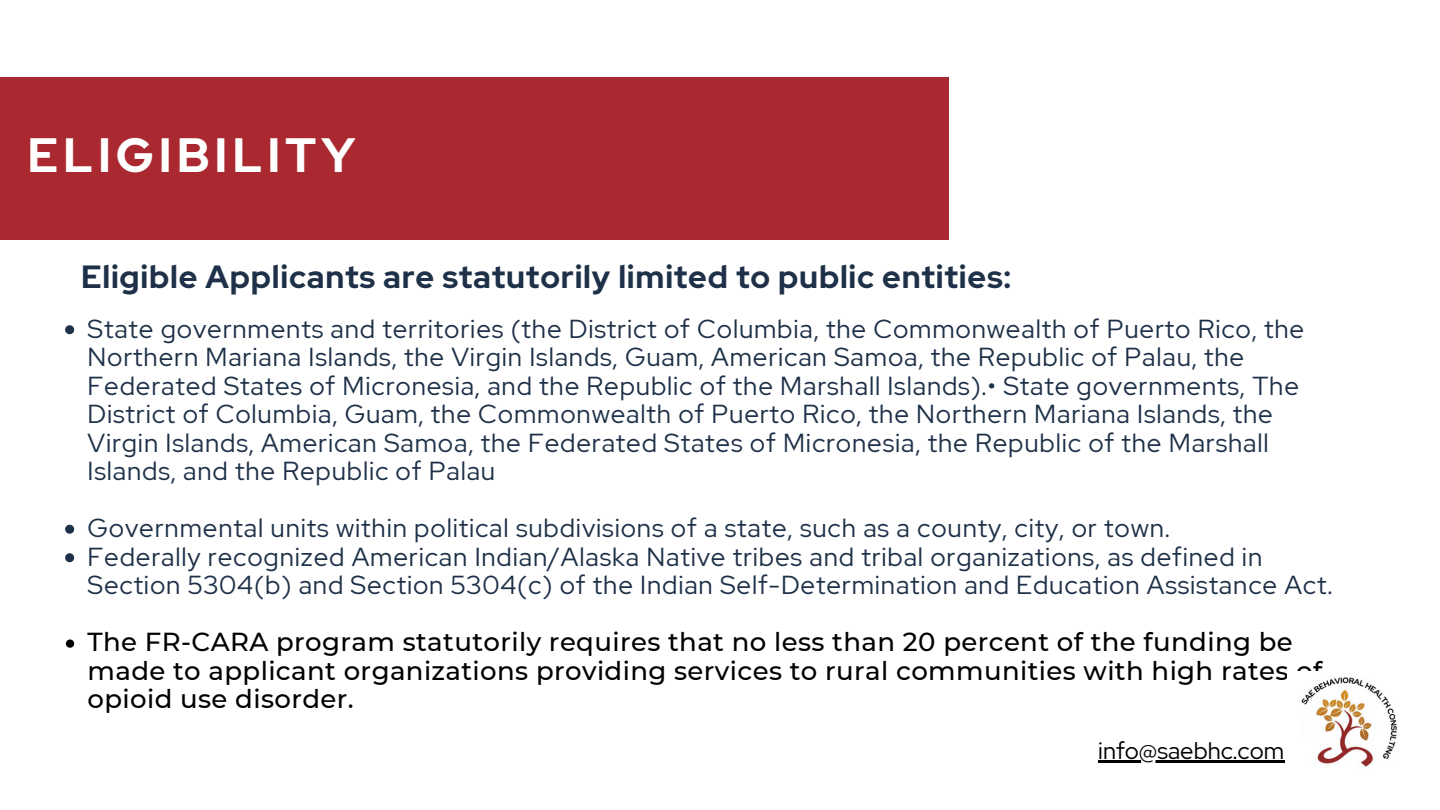
<style>
.page{position:relative;width:1440px;height:810px;background:#fff}
.page>*{position:absolute;margin:0;border:0;box-sizing:border-box;transform-origin:0 0}
.t1{font:700 48px "Red Hat Display";letter-spacing:.1em;color:#fff}
.t2{font:700 32px "Red Hat Display";letter-spacing:.025em;color:#1e3148}
.t3{font:26px/28.5px "Red Hat Display";letter-spacing:.03em;color:#1e3148}
.t4{font:500 26px/28.5px "Montserrat";letter-spacing:.015em;color:#000}
.t5{font:23.8px "Red Hat Display";color:#000}
</style>
<div class="page">
<div style="left:0;top:77px;width:948px;height:163px;background:#aa2930"></div>
<svg style="left:65px;top:325px;width:9px;height:9px"></svg>
<svg style="left:65px;top:525px;width:9px;height:9px"></svg>
<svg style="left:65px;top:553px;width:9px;height:9px"></svg>
<svg style="left:66px;top:639px;width:8px;height:9px"></svg>
<img style="left:1301px;top:677px;width:96px;height:90px">
<hr style="left:1098px;top:760px;width:186px;height:2px;background:#000">
<h1 class="t1" style="left:27px;top:123px;width:329px">ELIGIBILITY</h1>
<p class="t2" style="left:81px;top:255px;width:932px">Eligible Applicants are statutorily limited to public entities:</p>
<p class="t3" style="left:88px;top:314px;width:1218px">State governments and territories (the District of Columbia, the Commonwealth of Puerto Rico, the Northern Mariana Islands, the Virgin Islands, Guam, American Samoa, the Republic of Palau, the Federated States of Micronesia, and the Republic of the Marshall Islands).• State governments, The District of Columbia, Guam, the Commonwealth of Puerto Rico, the Northern Mariana Islands, the Virgin Islands, American Samoa, the Federated States of Micronesia, the Republic of the Marshall Islands, and the Republic of Palau</p>
<p class="t3" style="left:88px;top:514px;width:1246px">Governmental units within political subdivisions of a state, such as a county, city, or town.<br>Federally recognized American Indian/Alaska Native tribes and tribal organizations, as defined in<br>Section 5304(b) and Section 5304(c) of the Indian Self-Determination and Education Assistance Act.</p>
<p class="t4" style="left:88px;top:628px;width:1236px">The FR-CARA program statutorily requires that no less than 20 percent of the funding be made to applicant organizations providing services to rural communities with high rates of opioid use disorder.</p>
<p class="t5" style="left:1098px;top:734px;width:188px">info@saebhc.com</p>
</div>
